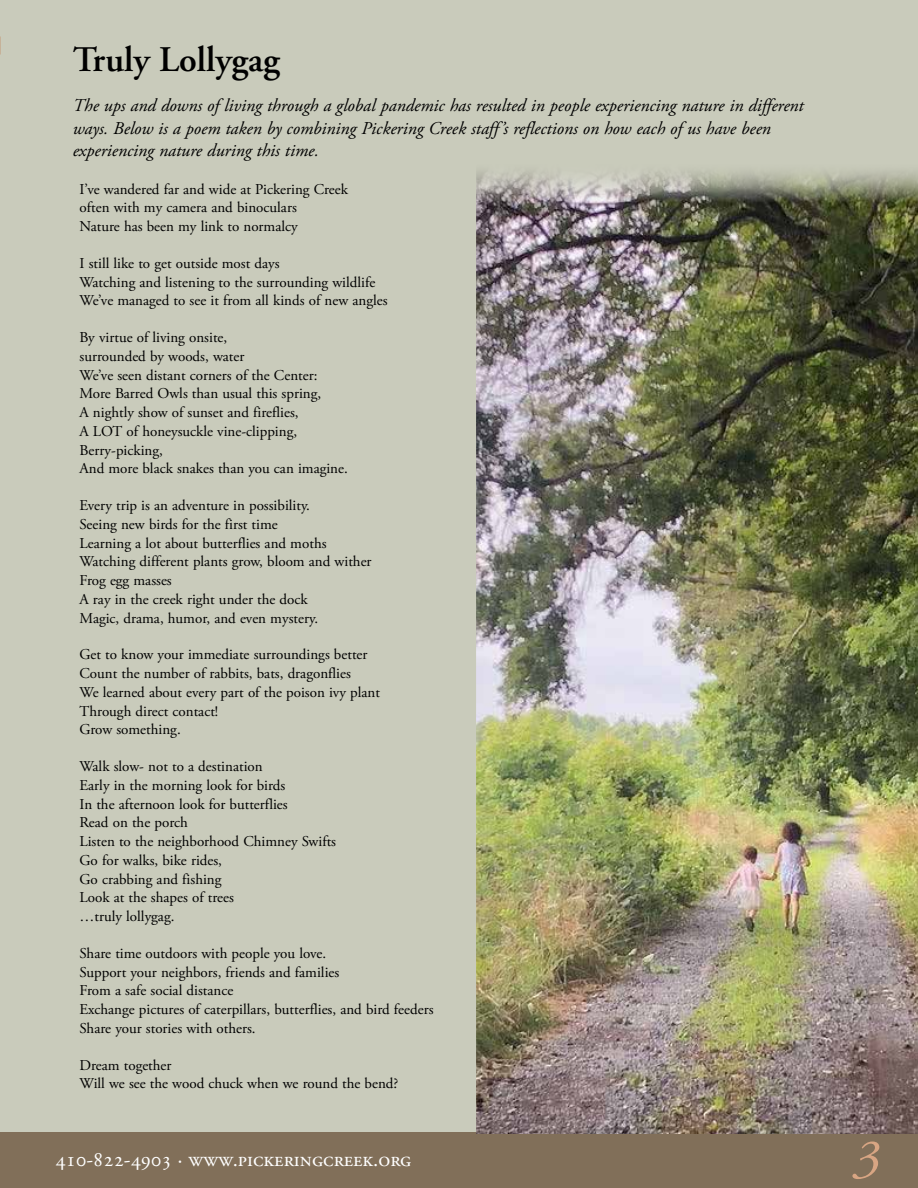
<style>
.page{position:relative;width:918px;height:1188px;background:#fff}
.page>*{position:absolute;margin:0;border:0;box-sizing:border-box;transform-origin:0 0}
.t1{font:italic 54px "Adobe Garamond Pro";color:#d8a583}
.t2{font:600 36px "Adobe Garamond Pro";color:#000}
.t3{font:21px "Adobe Garamond Pro";color:#fff}
.t4{font:italic 18px/22.5px "Adobe Garamond Pro";color:#000}
.t5{font:15px/18.8px "Adobe Garamond Pro";color:#000}
.s1{font-weight:700;font-style:normal;font-size:27px;color:#839ac0}
.s2{font-weight:700;font-size:27px;color:#839ac0}
</style>
<div class="page">
<div style="left:0;top:0;width:918px;height:1162px;background:#c9cbbb"></div>
<div style="left:0;top:1132px;width:918px;height:56px;background:#816f59"></div>
<img style="left:477px;top:171px;width:441px;height:963px">
<h2 class="t2" style="left:73px;top:39px;width:209px">Truly Lollygag</h2>
<p class="t4" style="left:73px;top:95px;width:732px">The ups and downs of living through a global pandemic has resulted in people experiencing nature in different ways. Below is a poem taken by combining Pickering Creek staff’s reflections on how each of us have been experiencing nature during this time.</p>
<p class="t5" style="left:80px;top:180px;width:270px">I’ve wandered far and wide at Pickering Creek often with my camera and binoculars<br>Nature has been my link to normalcy</p>
<p class="t5" style="left:80px;top:254px;width:310px">I still like to get outside most days<br>Watching and listening to the surrounding wildlife<br>We’ve managed to see it from all kinds of new angles</p>
<p class="t5" style="left:80px;top:328px;width:270px">By virtue of living onsite,<br>surrounded by woods, water<br>We’ve seen distant corners of the Center:<br>More Barred Owls than usual this spring,<br>A nightly show of sunset and fireflies,<br>A LOT of honeysuckle vine-clipping, Berry-picking,<br>And more black snakes than you can imagine.</p>
<p class="t5" style="left:80px;top:496px;width:294px">Every trip is an adventure in possibility.<br>Seeing new birds for the first time<br>Learning a lot about butterflies and moths Watching different plants grow, bloom and wither Frog egg masses<br>A ray in the creek right under the dock<br>Magic, drama, humor, and even mystery.</p>
<p class="t5" style="left:80px;top:646px;width:302px">Get to know your immediate surroundings better Count the number of rabbits, bats, dragonflies<br>We learned about every part of the poison ivy plant Through direct contact!<br>Grow something.</p>
<p class="t5" style="left:80px;top:757px;width:258px">Walk slow- not to a destination<br>Early in the morning look for birds<br>In the afternoon look for butterflies<br>Read on the porch<br>Listen to the neighborhood Chimney Swifts<br>Go for walks, bike rides,<br>Go crabbing and fishing<br>Look at the shapes of trees<br>…truly lollygag.</p>
<p class="t5" style="left:80px;top:944px;width:356px">Share time outdoors with people you love.<br>Support your neighbors, friends and families<br>From a safe social distance<br>Exchange pictures of caterpillars, butterflies, and bird feeders Share your stories with others.</p>
<p class="t5" style="left:80px;top:1056px;width:320px">Dream together<br>Will we see the wood chuck when we round the bend?</p>
<h3 class="t3" style="left:56px;top:1147px;width:357px">410-822-4903 · www.pickeringcreek.org</h3>
<h1 class="t1" style="left:851px;top:1127px;width:49px">3<span class="s1">3</span></h1>
<h3 class="t3" style="left:21px;top:1147px;width:398px"><span class="s2">3</span> 410-822-4903 · www.pickeringcreek.org</h3>
</div>
